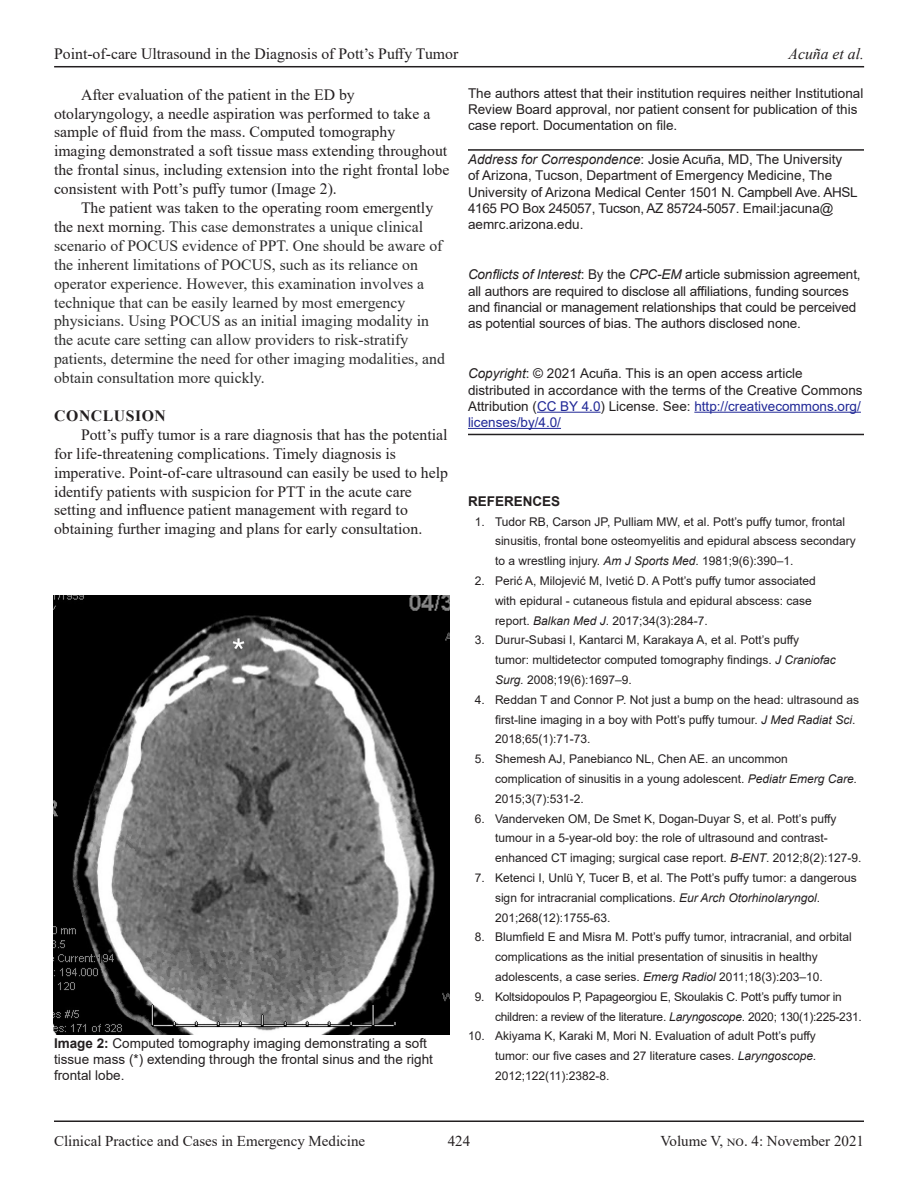
<style>
.page{position:relative;width:918px;height:1188px;background:#fff}
.page>*{position:absolute;margin:0;border:0;box-sizing:border-box;transform-origin:0 0}
.Body_Text{font:15.75px/18.9px "Times New Roman";color:#231f20}
.Body_Text-2{font:15.75px/18.9px "Times New Roman";color:#2e2e2e}
.t1{font:italic 15.75px "Times New Roman";color:#231f20}
.Body_Titles{font:700 15.75px "Times New Roman";letter-spacing:.035em;color:#231f20}
.t2{font:15px "Times New Roman";color:#231f20}
.Body_Text-3{font:13.5px/16.2px "Arial";color:#231f20}
.Figures_Tables_text{font:13.5px/16.2px "Arial";color:#231f20}
.t3{font:700 13.5px "Arial";color:#231f20}
.t4{font:12px/19.8px "Arial";color:#231f20}
.t5{font:12px/19.8px "Arial";letter-spacing:-.02em;color:#231f20}
.s1{font-style:italic}
.s2{color:#231f20}
.s3{color:#1f2796}
.s4{font-weight:700}
</style>
<div class="page">
<hr style="left:54px;top:1120px;width:810px;height:2px;background:#231f20">
<hr style="left:54px;top:66px;width:810px;height:1px;background:#231f20">
<hr style="left:468px;top:149px;width:396px;height:2px;background:#231f20">
<hr style="left:537px;top:412px;width:64px;height:1px;background:#1f2796">
<hr style="left:694px;top:412px;width:167px;height:1px;background:#1f2796">
<hr style="left:468px;top:434px;width:396px;height:1px;background:#231f20">
<hr style="left:468px;top:428px;width:93px;height:1px;background:#1f2796">
<img style="left:54px;top:595px;width:396px;height:439px">
<h1 class="Body_Text" style="left:54px;top:44px;width:406px">Point-of-care Ultrasound in the Diagnosis of Pott’s Puffy Tumor</h1>
<h1 class="t1" style="left:788px;top:43px;width:77px">Acuña et al.</h1>
<p class="Body_Text-3" style="left:468px;top:85px;width:397px">The authors attest that their institution requires neither Institutional<br>Review Board approval, nor patient consent for publication of this case report. Documentation on file.</p>
<p class="Body_Text-3" style="left:468px;top:151px;width:391px"><span class="s1">Address for Correspondence</span>: Josie Acuña, MD, The University<br>of Arizona, Tucson, Department of Emergency Medicine, The University of Arizona Medical Center 1501 N. Campbell Ave. AHSL 4165 PO Box 245057, Tucson, AZ 85724-5057. Email:jacuna@ aemrc.arizona.edu.</p>
<p class="Body_Text" style="left:54px;top:84px;width:397px;text-indent:27px">After evaluation of the patient in the ED by otolaryngology, a needle aspiration was performed to take a sample of fluid from the mass. Computed tomography imaging demonstrated a soft tissue mass extending throughout the frontal sinus, including extension into the right frontal lobe consistent with Pott’s puffy tumor (Image 2).</p>
<p class="Body_Text-2" style="left:54px;top:198px;width:393px;text-indent:27px"><span class="s2">The patient was taken to the operating room emergently the next morning.</span> This case demonstrates a unique clinical scenario of POCUS evidence of PPT. One should be aware of the inherent limitations of POCUS, such as its reliance on operator experience. However, this examination involves a technique that can be easily learned by most emergency physicians. Using POCUS as an initial imaging modality in the acute care setting can allow providers to risk-stratify patients, determine the need for other imaging modalities, and obtain consultation more quickly.</p>
<p class="Body_Titles" style="left:54px;top:404px;width:113px">CONCLUSION</p>
<p class="Body_Text" style="left:54px;top:425px;width:396px;text-indent:27px">Pott’s puffy tumor is a rare diagnosis that has the potential for life-threatening complications. Timely diagnosis is imperative. Point-of-care ultrasound can easily be used to help identify patients with suspicion for PTT in the acute care setting and influence patient management with regard to obtaining further imaging and plans for early consultation.</p>
<p class="Body_Text-3" style="left:468px;top:266px;width:394px"><span class="s1">Conflicts of Interest</span>: By the <span class="s1">CPC-EM</span> article submission agreement, all authors are required to disclose all affiliations, funding sources and financial or management relationships that could be perceived as potential sources of bias. The authors disclosed none.</p>
<p class="Body_Text-3" style="left:468px;top:365px;width:396px"><span class="s1">Copyright</span>: © 2021 Acuña. This is an open access article distributed in accordance with the terms of the Creative Commons Attribution (<span class="s3">CC BY 4.0</span>) License. See: <span class="s3">http://creativecommons.org/ licenses/by/4.0/</span></p>
<p class="t3" style="left:468px;top:491px;width:94px">REFERENCES</p>
<p class="t4" style="left:495px;top:511px;width:362px;text-indent:-20px">1. Tudor RB, Carson JP, Pulliam MW, et al. Pott’s puffy tumor, frontal sinusitis, frontal bone osteomyelitis and epidural abscess secondary to a wrestling injury. <span class="s1">Am J Sports Med</span>. 1981;9(6):390–1.</p>
<p class="t4" style="left:495px;top:571px;width:322px;text-indent:-20px">2. Perić A, Milojević M, Ivetić D. A Pott’s puffy tumor associated with epidural - cutaneous fistula and epidural abscess: case report. <span class="s1">Balkan Med J</span>. 2017;34(3):284-7.</p>
<p class="t4" style="left:495px;top:630px;width:342px;text-indent:-20px">3. Durur-Subasi I, Kantarci M, Karakaya A, et al. Pott’s puffy tumor: multidetector computed tomography findings. <span class="s1">J Craniofac<br>Surg.</span> 2008;19(6):1697–9.</p>
<p class="t4" style="left:495px;top:690px;width:366px;text-indent:-20px">4. Reddan T and Connor P. Not just a bump on the head: ultrasound as first-line imaging in a boy with Pott’s puffy tumour. <span class="s1">J Med Radiat Sci</span>.<br>2018;65(1):71-73.</p>
<p class="t4" style="left:495px;top:749px;width:364px;text-indent:-20px">5. Shemesh AJ, Panebianco NL, Chen AE. an uncommon complication of sinusitis in a young adolescent. <span class="s1">Pediatr Emerg Care.<br></span>2015;3(7):531-2.</p>
<p class="t4" style="left:495px;top:808px;width:368px;text-indent:-20px">6. Vanderveken OM, De Smet K, Dogan-Duyar S, et al. Pott’s puffy tumour in a 5-year-old boy: the role of ultrasound and contrast&shy;enhanced CT imaging; surgical case report. <span class="s1">B-ENT</span>. 2012;8(2):127-9.</p>
<p class="t4" style="left:495px;top:868px;width:363px;text-indent:-20px">7. Ketenci I, Unlü Y, Tucer B, et al. The Pott’s puffy tumor: a dangerous sign for intracranial complications. <span class="s1">Eur Arch Otorhinolaryngol</span>.<br>201;268(12):1755-63.</p>
<p class="t4" style="left:495px;top:927px;width:358px;text-indent:-20px">8. Blumfield E and Misra M. Pott’s puffy tumor, intracranial, and orbital complications as the initial presentation of sinusitis in healthy adolescents, a case series. <span class="s1">Emerg Radiol</span> 2011;18(3):203–10.</p>
<p class="t5" style="left:495px;top:987px;width:368px;text-indent:-20px">9. Koltsidopoulos P, Papageorgiou E, Skoulakis C. Pott’s puffy tumor in children: a review of the literature. <span class="s1">Laryngoscope</span>. 2020; 130(1):225-231.</p>
<p class="t4" style="left:495px;top:1026px;width:323px;text-align:justify;text-indent:-27px">10. Akiyama K, Karaki M, Mori N. Evaluation of adult Pott’s puffy tumor: our five cases and 27 literature cases. <span class="s1">Laryngoscope.<br></span>2012;122(11):2382-8.</p>
<p class="Figures_Tables_text" style="left:54px;top:1035px;width:380px"><span class="s4">Image 2:</span> Computed tomography imaging demonstrating a soft tissue mass (*) extending through the frontal sinus and the right frontal lobe.</p>
<p class="t2" style="left:54px;top:1130px;width:313px">Clinical Practice and Cases in Emergency Medicine</p>
<p class="t2" style="left:448px;top:1130px;width:24px">424</p>
<p class="t2" style="left:661px;top:1130px;width:205px">Volume V, no. 4: November 2021</p>
</div>
